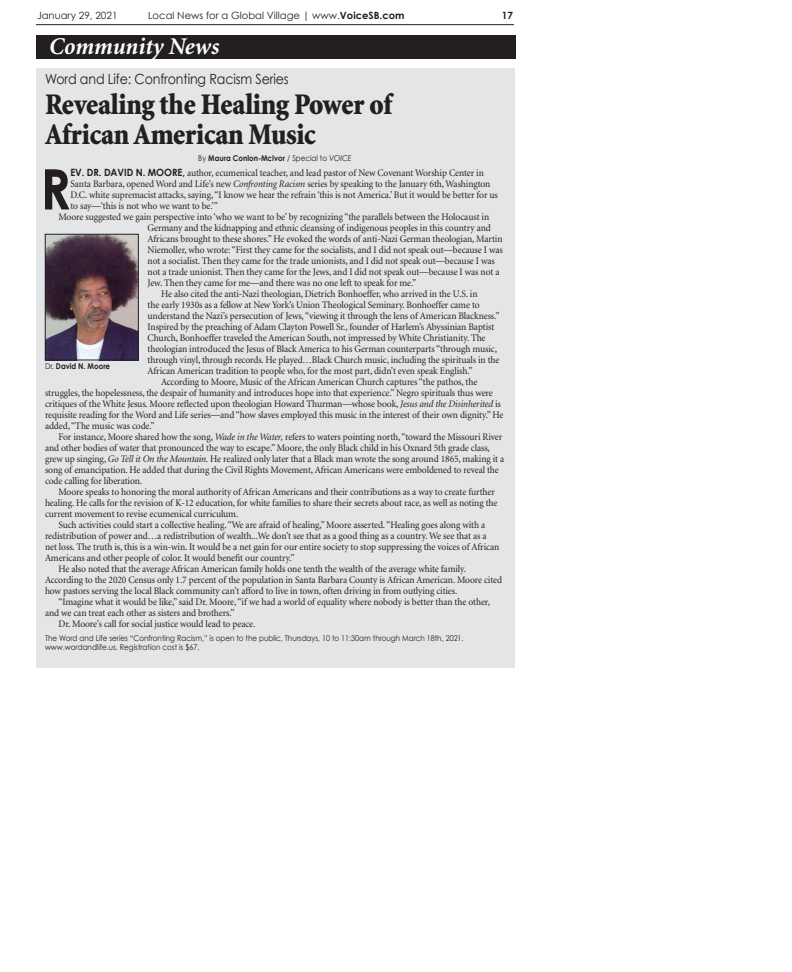
<style>
.page{position:relative;width:792px;height:972px;background:#fff}
.page>*{position:absolute;margin:0;border:0;box-sizing:border-box;transform-origin:0 0}
.t1{font:700 55.9px "Century Gothic";color:#231f20;scale:.95 1}
.t2{font:900 30px/30px "Minion";letter-spacing:-.01em;color:#231f20;scale:.9 1}
.t3{font:italic 700 24px "Minion";color:#fff}
.t4{font:14px "Century Gothic";letter-spacing:-.01em;color:#231f20;scale:.9 1}
.t5{font:10px "Minion";letter-spacing:-.01em;color:#231f20;scale:.95 1}
.t6{font:10px "Century Gothic";color:#231f20}
.t7{font:700 10px "Century Gothic";color:#231f20}
.t8{font:8px/9px "Century Gothic";color:#231f20;scale:.9 1}
.t9{font:700 8px "Century Gothic";color:#231f20;scale:.9 1}
.s1{font-weight:700}
.s2{font-weight:400}
.s3{font-weight:400;font-style:italic}
.s4{font-family:"Century Gothic";font-weight:700}
.s5{font-style:italic}
</style>
<div class="page">
<hr style="left:36px;top:24px;width:478px;height:1px;background:#231f20">
<div style="left:36px;top:68px;width:478px;height:600px;background:#e4e5e7"></div>
<img style="left:47px;top:236px;width:90px;height:122px">
<div style="left:45px;top:234px;width:94px;height:126px;border:1px solid #231f20"></div>
<div style="left:36px;top:36px;width:479px;height:23px;background:#231f20"></div>
<p class="t6" style="left:37px;top:9px;width:82px">January 29, 2021</p>
<p class="t6" style="left:148px;top:9px;width:258px">Local News for a Global Village | www.<span class="s1">VoiceSB.com</span></p>
<p class="t7" style="left:502px;top:9px;width:13px">17</p>
<h3 class="t3" style="left:49px;top:35px;width:172px">Community News</h3>
<h3 class="t4" style="left:45px;top:70px;width:272px">Word and Life: Confronting Racism Series</h3>
<h2 class="t2" style="left:45px;top:90px;width:387px">Revealing the Healing Power of<br>African American Music</h2>
<p class="t9" style="left:198px;top:153px;width:172px"><span class="s2">By</span> Maura Conlon-McIvor <span class="s2">/ Special to</span> <span class="s3">VOICE</span></p>
<h1 class="t1" style="left:40px;top:154px;width:34px">R</h1>
<p class="t5" style="left:70px;top:168px;width:437px"><span class="s4">EV. DR. DAVID N. MOORE,</span> author, ecumenical teacher, and lead pastor of New Covenant Worship Center in</p>
<p class="t5" style="left:70px;top:179px;width:444px">Santa Barbara, opened Word and Life’s new <span class="s5">Confronting Racism</span> series by speaking to the January 6th, Washington</p>
<p class="t5" style="left:70px;top:190px;width:451px">D.C. white supremacist attacks, saying, “I know we hear the refrain ‘this is not America.’ But it would be better for us</p>
<p class="t5" style="left:70px;top:201px;width:157px">to say—‘this is not who we want to be.’”</p>
<p class="t5" style="left:59px;top:212px;width:455px">Moore suggested we gain perspective into ‘who we want to be’ by recognizing “the parallels between the Holocaust in</p>
<p class="t5" style="left:148px;top:223px;width:363px">Germany and the kidnapping and ethnic cleansing of indigenous peoples in this country and</p>
<p class="t5" style="left:148px;top:234px;width:375px">Africans brought to these shores.” He evoked the words of anti-Nazi German theologian, Martin</p>
<p class="t5" style="left:148px;top:245px;width:375px">Niemoller, who wrote: “First they came for the socialists, and I did not speak out—because I was</p>
<p class="t5" style="left:148px;top:256px;width:367px">not a socialist. Then they came for the trade unionists, and I did not speak out—because I was</p>
<p class="t5" style="left:148px;top:267px;width:372px">not a trade unionist. Then they came for the Jews, and I did not speak out—because I was not a</p>
<p class="t5" style="left:148px;top:278px;width:284px">Jew. Then they came for me—and there was no one left to speak for me.”</p>
<p class="t5" style="left:161px;top:289px;width:335px">He also cited the anti-Nazi theologian, Dietrich Bonhoeffer, who arrived in the U.S. in</p>
<p class="t5" style="left:148px;top:300px;width:351px">the early 1930s as a fellow at New York’s Union Theological Seminary. Bonhoeffer came to</p>
<p class="t5" style="left:148px;top:311px;width:372px">understand the Nazi’s persecution of Jews, “viewing it through the lens of American Blackness.”</p>
<p class="t5" style="left:148px;top:322px;width:367px">Inspired by the preaching of Adam Clayton Powell Sr., founder of Harlem’s Abyssinian Baptist</p>
<p class="t5" style="left:148px;top:333px;width:357px">Church, Bonhoeffer traveled the American South, not impressed by White Christianity. The</p>
<p class="t5" style="left:148px;top:344px;width:369px">theologian introduced the Jesus of Black America to his German counterparts “through music,</p>
<p class="t5" style="left:148px;top:355px;width:372px">through vinyl, through records. He played…Black Church music, including the spirituals in the</p>
<p class="t5" style="left:148px;top:366px;width:344px">African American tradition to people who, for the most part, didn’t even speak English.”</p>
<p class="t5" style="left:161px;top:377px;width:334px">According to Moore, Music of the African American Church captures “the pathos, the</p>
<p class="t5" style="left:45px;top:388px;width:473px">struggles, the hopelessness, the despair of humanity and introduces hope into that experience.” Negro spirituals thus were</p>
<p class="t5" style="left:45px;top:399px;width:482px">critiques of the White Jesus. Moore reflected upon theologian Howard Thurman—whose book, <span class="s5">Jesus and the Disinherited</span> is</p>
<p class="t5" style="left:45px;top:410px;width:484px">requisite reading for the Word and Life series—and “how slaves employed this music in the interest of their own dignity.” He</p>
<p class="t5" style="left:45px;top:421px;width:117px">added, “The music was code.”</p>
<p class="t5" style="left:59px;top:432px;width:469px">For instance, Moore shared how the song, <span class="s5">Wade in the Water,</span> refers to waters pointing north, “toward the Missouri River</p>
<p class="t5" style="left:45px;top:443px;width:470px">and other bodies of water that pronounced the way to escape.” Moore, the only Black child in his Oxnard 5th grade class,</p>
<p class="t5" style="left:45px;top:454px;width:485px">grew up singing, <span class="s5">Go Tell it On the Mountain.</span> He realized only later that a Black man wrote the song around 1865, making it a</p>
<p class="t5" style="left:45px;top:465px;width:479px">song of emancipation. He added that during the Civil Rights Movement, African Americans were emboldened to reveal the</p>
<p class="t5" style="left:45px;top:476px;width:104px">code calling for liberation.</p>
<p class="t5" style="left:59px;top:487px;width:461px">Moore speaks to honoring the moral authority of African Americans and their contributions as a way to create further</p>
<p class="t5" style="left:45px;top:498px;width:478px">healing. He calls for the revision of K-12 education, for white families to share their secrets about race, as well as noting the</p>
<p class="t5" style="left:45px;top:509px;width:205px">current movement to revise ecumenical curriculum.</p>
<p class="t5" style="left:59px;top:520px;width:451px">Such activities could start a collective healing. “We are afraid of healing,” Moore asserted. “Healing goes along with a</p>
<p class="t5" style="left:45px;top:531px;width:466px">redistribution of power and…a redistribution of wealth...We don’t see that as a good thing as a country. We see that as a</p>
<p class="t5" style="left:45px;top:542px;width:480px">net loss. The truth is, this is a win-win. It would be a net gain for our entire society to stop suppressing the voices of African</p>
<p class="t5" style="left:45px;top:553px;width:264px">Americans and other people of color. It would benefit our country.”</p>
<p class="t5" style="left:59px;top:564px;width:430px">He also noted that the average African American family holds one tenth the wealth of the average white family.</p>
<p class="t5" style="left:45px;top:575px;width:483px">According to the 2020 Census only 1.7 percent of the population in Santa Barbara County is African American. Moore cited</p>
<p class="t5" style="left:45px;top:586px;width:436px">how pastors serving the local Black community can’t afford to live in town, often driving in from outlying cities.</p>
<p class="t5" style="left:59px;top:597px;width:456px">“Imagine what it would be like,” said Dr. Moore, “if we had a world of equality where nobody is better than the other,</p>
<p class="t5" style="left:45px;top:608px;width:201px">and we can treat each other as sisters and brothers.”</p>
<p class="t5" style="left:59px;top:619px;width:209px">Dr. Moore’s call for social justice would lead to peace.</p>
<p class="t8" style="left:45px;top:633px;width:467px">The Word and Life series “Confronting Racism,” is open to the public, Thursdays, 10 to 11:30am through March 18th, 2021. www.wordandlife.us. Registration cost is $67.</p>
<p class="t9" style="left:45px;top:361px;width:74px"><span class="s2">Dr.</span> David N. Moore</p>
</div>
